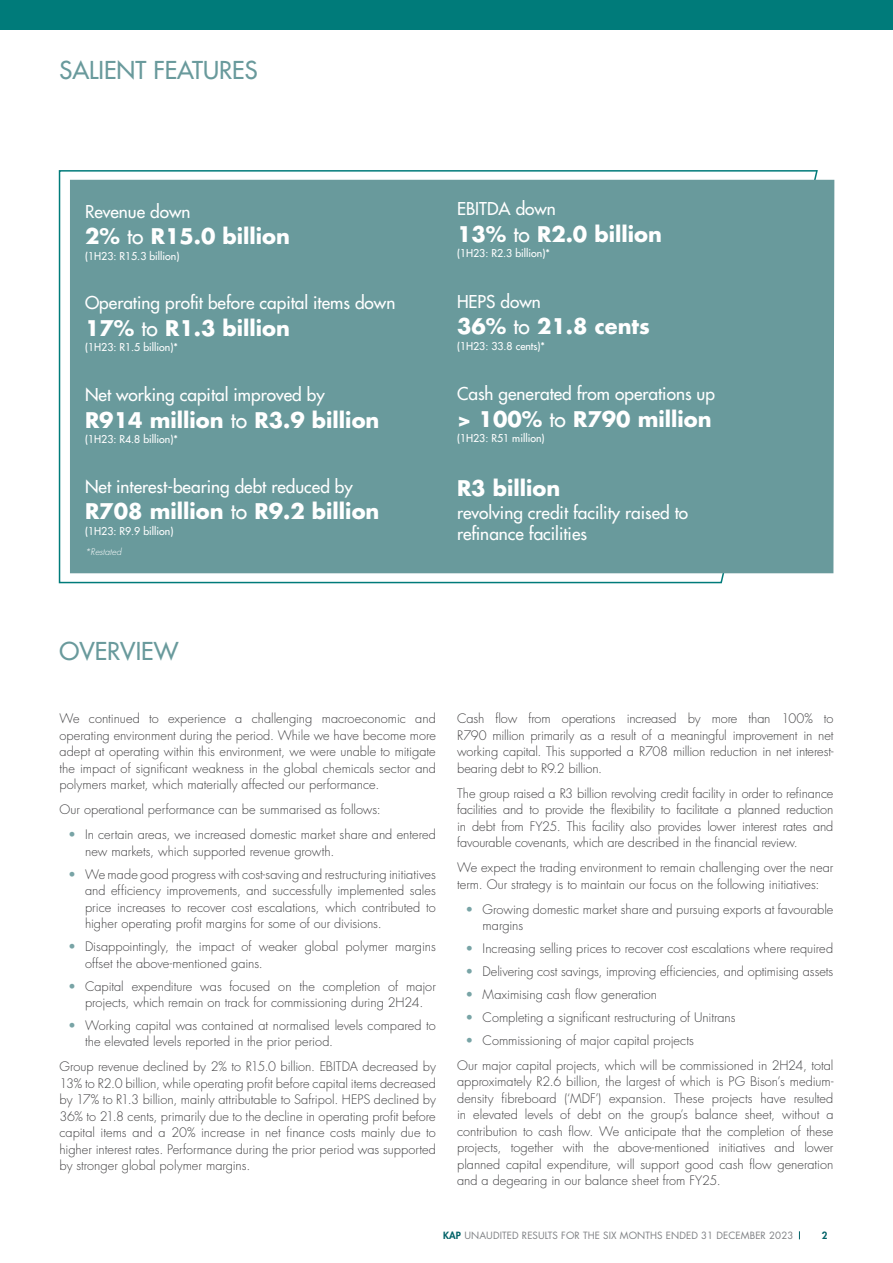
<style>
.page{position:relative;width:893px;height:1263px;background:#fff}
.page>*{position:absolute;margin:0;border:0;box-sizing:border-box;transform-origin:0 0}
.t1{font:500 24px "Futura Std";color:#699a9c}
.t2{font:700 21px "Futura Std";color:#fff}
.t3{font:500 17.25px/20.7px "Futura Std";color:#fff}
.t4{font:300 12.75px/16.5px "Futura Std";color:#414042;text-align:justify}
.t5{font:500 10.5px "Futura Std";color:#fff}
.t6{font:9.75px "Futura Std";letter-spacing:.01em;color:#808285}
.t7{font:800 9.75px "Futura Std";color:#006268}
.t8{font:italic 300 9px "Futura Std";color:#fff}
.s1{font-weight:500}
.s2{color:#78a4a6}
.s3{font-weight:800;color:#006268}
</style>
<div class="page">
<div style="left:0;top:0;width:893px;height:30px;background:#007b7a"></div>
<svg style="left:58px;top:170px;width:761px;height:414px"></svg>
<div style="left:70px;top:180px;width:764px;height:393px;background:#699a9c"></div>
<h1 class="t1" style="left:60px;top:55px;width:200px">SALIENT FEATURES</h1>
<h3 class="t3" style="left:85px;top:201px;width:107px">Revenue down</h3>
<h2 class="t2" style="left:85px;top:222px;width:207px">2% <span class="s1">to</span> R15.0 billion</h2>
<p class="t5" style="left:85px;top:249px;width:96px">(1H23: R15.3 billion)</p>
<h3 class="t3" style="left:85px;top:292px;width:312px">Operating profit before capital items down</h3>
<h2 class="t2" style="left:85px;top:314px;width:207px">17% <span class="s1">to</span> R1.3 billion</h2>
<p class="t5" style="left:85px;top:340px;width:94px">(1H23: R1.5 billion)*</p>
<h3 class="t3" style="left:85px;top:384px;width:241px">Net working capital improved by</h3>
<h2 class="t2" style="left:85px;top:406px;width:296px">R914 million <span class="s1">to</span> R3.9 billion</h2>
<p class="t5" style="left:85px;top:432px;width:94px">(1H23: R4.8 billion)*</p>
<h3 class="t3" style="left:85px;top:476px;width:269px">Net interest-bearing debt reduced by</h3>
<h2 class="t2" style="left:85px;top:497px;width:296px">R708 million <span class="s1">to</span> R9.2 billion</h2>
<p class="t5" style="left:85px;top:524px;width:90px">(1H23: R9.9 billion)</p>
<p class="t8" style="left:85px;top:546px;width:38px">*Restated</p>
<h3 class="t3" style="left:457px;top:199px;width:100px">EBITDA down</h3>
<h2 class="t2" style="left:457px;top:220px;width:207px">13% <span class="s1">to</span> R2.0 billion</h2>
<p class="t5" style="left:457px;top:247px;width:94px">(1H23: R2.3 billion)*</p>
<h3 class="t3" style="left:457px;top:291px;width:85px">HEPS down</h3>
<h2 class="t2" style="left:457px;top:312px;width:194px">36% <span class="s1">to</span> 21.8 cents</h2>
<p class="t5" style="left:457px;top:339px;width:90px">(1H23: 33.8 cents)*</p>
<h3 class="t3" style="left:457px;top:384px;width:260px">Cash generated from operations up</h3>
<h2 class="t2" style="left:457px;top:405px;width:256px">&gt; 100% <span class="s1">to</span> R790 million</h2>
<p class="t5" style="left:457px;top:432px;width:89px">(1H23: R51 million)</p>
<h2 class="t2" style="left:457px;top:474px;width:105px">R3 billion</h2>
<h3 class="t3" style="left:457px;top:503px;width:233px">revolving credit facility raised to refinance facilities</h3>
<h1 class="t1" style="left:60px;top:636px;width:120px">OVERVIEW</h1>
<p class="t4" style="left:60px;top:711px;width:378px">We continued to experience a challenging macroeconomic and operating environment during the period. While we have become more adept at operating within this environment, we were unable to mitigate the impact of significant weakness in the global chemicals sector and polymers market, which materially affected our performance.</p>
<p class="t4" style="left:60px;top:802px;width:323px">Our operational performance can be summarised as follows:</p>
<p class="t4" style="left:85px;top:827px;width:352px;text-indent:-17px"><span class="s2">•</span> In certain areas, we increased domestic market share and entered new markets, which supported revenue growth.</p>
<p class="t4" style="left:85px;top:866px;width:352px;text-indent:-17px"><span class="s2">•</span> We made good progress with cost-saving and restructuring initiatives and efficiency improvements, and successfully implemented sales price increases to recover cost escalations, which contributed to higher operating profit margins for some of our divisions.</p>
<p class="t4" style="left:85px;top:939px;width:352px;text-indent:-17px"><span class="s2">•</span> Disappointingly, the impact of weaker global polymer margins offset the above-mentioned gains.</p>
<p class="t4" style="left:68px;top:978px;width:369px;text-align:center"><span class="s2">•</span> Capital expenditure was focused on the completion of major projects, which remain on track for commissioning during 2H24.</p>
<p class="t4" style="left:85px;top:1017px;width:352px;text-indent:-17px"><span class="s2">•</span> Working capital was contained at normalised levels compared to the elevated levels reported in the prior period.</p>
<p class="t4" style="left:60px;top:1059px;width:378px">Group revenue declined by 2% to R15.0 billion. EBITDA decreased by 13% to R2.0 billion, while operating profit before capital items decreased by 17% to R1.3 billion, mainly attributable to Safripol. HEPS declined by 36% to 21.8 cents, primarily due to the decline in operating profit before capital items and a 20% increase in net finance costs mainly due to higher interest rates. Performance during the prior period was supported by stronger global polymer margins.</p>
<p class="t4" style="left:457px;top:711px;width:378px">Cash flow from operations increased by more than 100% to R790 million primarily as a result of a meaningful improvement in net working capital. This supported a R708 million reduction in net interest&shy;bearing debt to R9.2 billion.</p>
<p class="t4" style="left:457px;top:785px;width:378px">The group raised a R3 billion revolving credit facility in order to refinance facilities and to provide the flexibility to facilitate a planned reduction in debt from FY25. This facility also provides lower interest rates and favourable covenants, which are described in the financial review.</p>
<p class="t4" style="left:457px;top:860px;width:378px">We expect the trading environment to remain challenging over the near term. Our strategy is to maintain our focus on the following initiatives:</p>
<p class="t4" style="left:483px;top:901px;width:352px;text-indent:-17px"><span class="s2">•</span> Growing domestic market share and pursuing exports at favourable margins</p>
<p class="t4" style="left:466px;top:941px;width:369px"><span class="s2">•</span> Increasing selling prices to recover cost escalations where required</p>
<p class="t4" style="left:466px;top:964px;width:369px"><span class="s2">•</span> Delivering cost savings, improving efficiencies, and optimising assets</p>
<p class="t4" style="left:466px;top:986px;width:193px"><span class="s2">•</span> Maximising cash flow generation</p>
<p class="t4" style="left:466px;top:1009px;width:271px"><span class="s2">•</span> Completing a significant restructuring of Unitrans</p>
<p class="t4" style="left:457px;top:1028px;width:378px;line-height:25px;text-indent:9px"><span class="s2">•</span> Commissioning of major capital projects<br>Our major capital projects, which will be commissioned in 2H24, total</p>
<p class="t4" style="left:457px;top:1074px;width:378px">approximately R2.6 billion, the largest of which is PG Bison’s medium&shy;density fibreboard (‘MDF’) expansion. These projects have resulted in elevated levels of debt on the group’s balance sheet, without a contribution to cash flow. We anticipate that the completion of these projects, together with the above-mentioned initiatives and lower planned capital expenditure, will support good cash flow generation and a degearing in our balance sheet from FY25.</p>
<p class="t6" style="left:443px;top:1229px;width:352px"><span class="s3">KAP</span> UNAUDITED RESULTS FOR THE SIX MONTHS ENDED 31 DECEMBER 2023</p>
<p class="t7" style="left:822px;top:1229px;width:7px">2</p>
</div>
